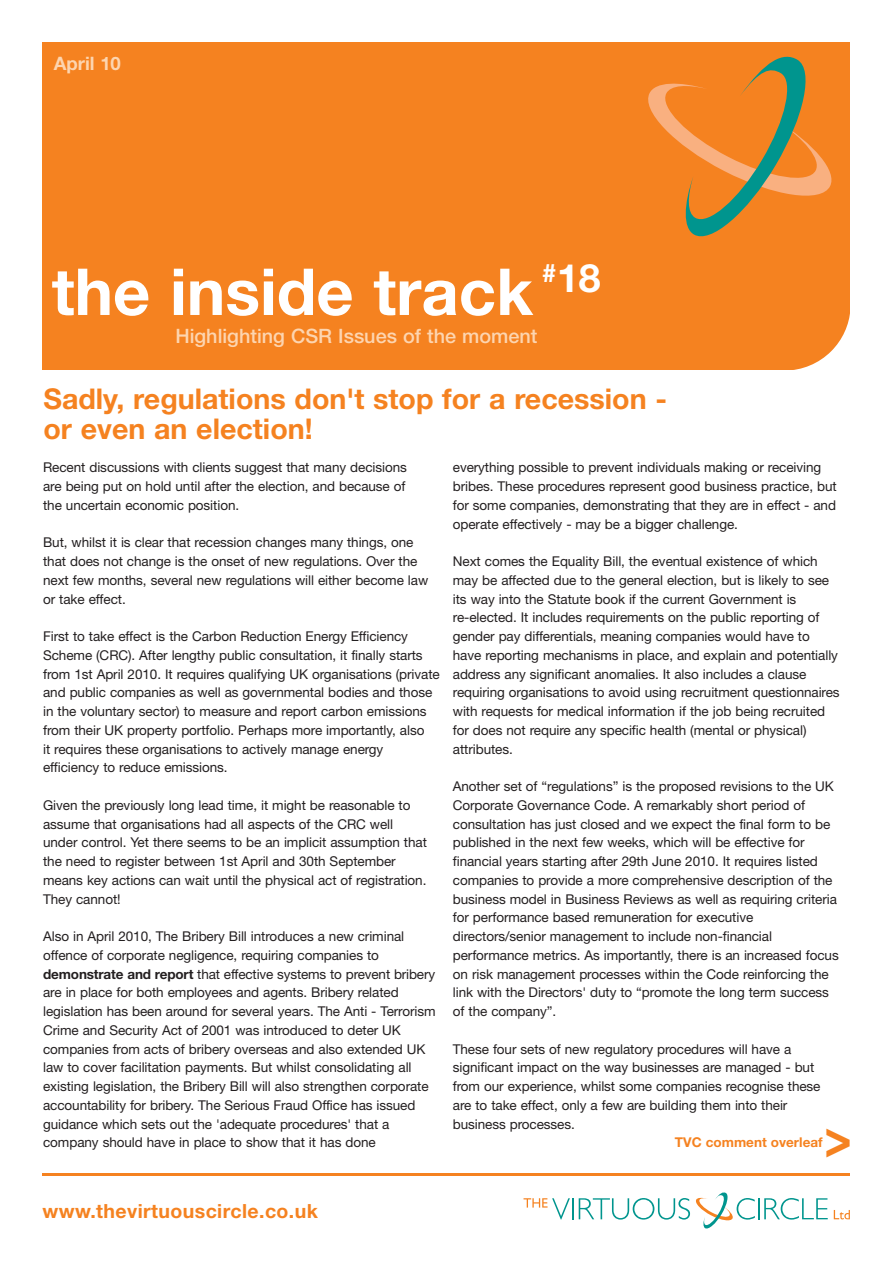
<style>
.page{position:relative;width:893px;height:1263px;background:#fff}
.page>*{position:absolute;margin:0;border:0;box-sizing:border-box;transform-origin:0 0}
.t1{font:700 64.8px "Helvetica Neue";color:#fff}
.t2{font:700 55.2px "Helvetica Neue";color:#f58220;scale:.83 1}
.t3{font:700 39.15px "Helvetica Neue";color:#fff}
.t4{font:700 28.65px/30px "Helvetica Neue";color:#f58220}
.t5{font:500 19.8px "Helvetica Neue";color:#fdd5b0}
.t6{font:700 19.5px "Helvetica Neue";letter-spacing:.02em;color:#f58220}
.t7{font:700 18.6px "Helvetica Neue";color:#fdd5b0}
.t8{font:13.5px/18.8px "Helvetica Neue";letter-spacing:-.005em;color:#231f20}
.t9{font:700 13.5px "Helvetica Neue";color:#f58220}
.s1{font-weight:700}
</style>
<div class="page">
<div style="left:43px;top:43px;width:807px;height:327px;background:#f58220"></div>
<hr style="left:43px;top:1174px;width:807px;height:2px;background:#f58220">
<hr style="left:572px;top:1198px;width:2px;height:21px;background:#00958e">
<svg style="left:523px;top:1198px;width:47px;height:21px"></svg>
<svg style="left:579px;top:1192px;width:249px;height:36px"></svg>
<svg style="left:834px;top:1210px;width:16px;height:9px"></svg>
<svg style="left:648px;top:57px;width:183px;height:180px"></svg>
<svg style="left:794px;top:314px;width:56px;height:56px"></svg>
<h3 class="t7" style="left:54px;top:56px;width:69px">April 10</h3>
<h1 class="t1" style="left:52px;top:269px;width:483px">the inside track</h1>
<h3 class="t3" style="left:542px;top:264px;width:60px"><sup>#</sup>18</h3>
<h3 class="t5" style="left:175px;top:329px;width:364px">Highlighting CSR Issues of the moment</h3>
<h3 class="t4" style="left:44px;top:386px;width:625px">Sadly, regulations don't stop for a recession - or even an election!</h3>
<p class="t8" style="left:43px;top:459px;width:365px;text-align:justify">Recent discussions with clients suggest that many decisions are being put on hold until after the election, and because of the uncertain economic position.</p>
<p class="t8" style="left:43px;top:534px;width:387px">But, whilst it is clear that recession changes many things, one that does not change is the onset of new regulations. Over the next few months, several new regulations will either become law or take effect.</p>
<p class="t8" style="left:43px;top:628px;width:398px">First to take effect is the Carbon Reduction Energy Efficiency Scheme (CRC). After lengthy public consultation, it finally starts from 1st April 2010. It requires qualifying UK organisations (private and public companies as well as governmental bodies and those in the voluntary sector) to measure and report carbon emissions from their UK property portfolio. Perhaps more importantly, also<br>it requires these organisations to actively manage energy efficiency to reduce emissions.</p>
<p class="t8" style="left:43px;top:797px;width:385px">Given the previously long lead time, it might be reasonable to assume that organisations had all aspects of the CRC well under control. Yet there seems to be an implicit assumption that the need to register between 1st April and 30th September means key actions can wait until the physical act of registration.<br>They cannot!</p>
<p class="t8" style="left:43px;top:928px;width:394px">Also in April 2010, The Bribery Bill introduces a new criminal offence of corporate negligence, requiring companies to <span class="s1">demonstrate and report</span> that effective systems to prevent bribery are in place for both employees and agents. Bribery related legislation has been around for several years. The Anti - Terrorism Crime and Security Act of 2001 was introduced to deter UK companies from acts of bribery overseas and also extended UK law to cover facilitation payments. But whilst consolidating all existing legislation, the Bribery Bill will also strengthen corporate accountability for bribery. The Serious Fraud Office has issued guidance which sets out the 'adequate procedures' that a company should have in place to show that it has done</p>
<p class="t8" style="left:453px;top:459px;width:385px">everything possible to prevent individuals making or receiving bribes. These procedures represent good business practice, but for some companies, demonstrating that they are in effect - and operate effectively - may be a bigger challenge.</p>
<p class="t8" style="left:453px;top:553px;width:388px">Next comes the Equality Bill, the eventual existence of which may be affected due to the general election, but is likely to see its way into the Statute book if the current Government is re-elected. It includes requirements on the public reporting of gender pay differentials, meaning companies would have to have reporting mechanisms in place, and explain and potentially address any significant anomalies. It also includes a clause requiring organisations to avoid using recruitment questionnaires with requests for medical information if the job being recruited for does not require any specific health (mental or physical) attributes.</p>
<p class="t8" style="left:453px;top:778px;width:387px">Another set of “regulations” is the proposed revisions to the UK Corporate Governance Code. A remarkably short period of consultation has just closed and we expect the final form to be published in the next few weeks, which will be effective for financial years starting after 29th June 2010. It requires listed companies to provide a more comprehensive description of the business model in Business Reviews as well as requiring criteria for performance based remuneration for executive directors/senior management to include non-financial performance metrics. As importantly, there is an increased focus on risk management processes within the Code reinforcing the link with the Directors' duty to “promote the long term success of the company”.</p>
<p class="t8" style="left:453px;top:1041px;width:369px">These four sets of new regulatory procedures will have a significant impact on the way businesses are managed - but from our experience, whilst some companies recognise these are to take effect, only a few are building them into their business processes.</p>
<p class="t9" style="left:675px;top:1137px;width:149px">TVC comment overleaf</p>
<h2 class="t2" style="left:825px;top:1117px;width:34px">&gt;</h2>
<h3 class="t6" style="left:43px;top:1204px;width:277px">www.thevirtuouscircle.co.uk</h3>
</div>
